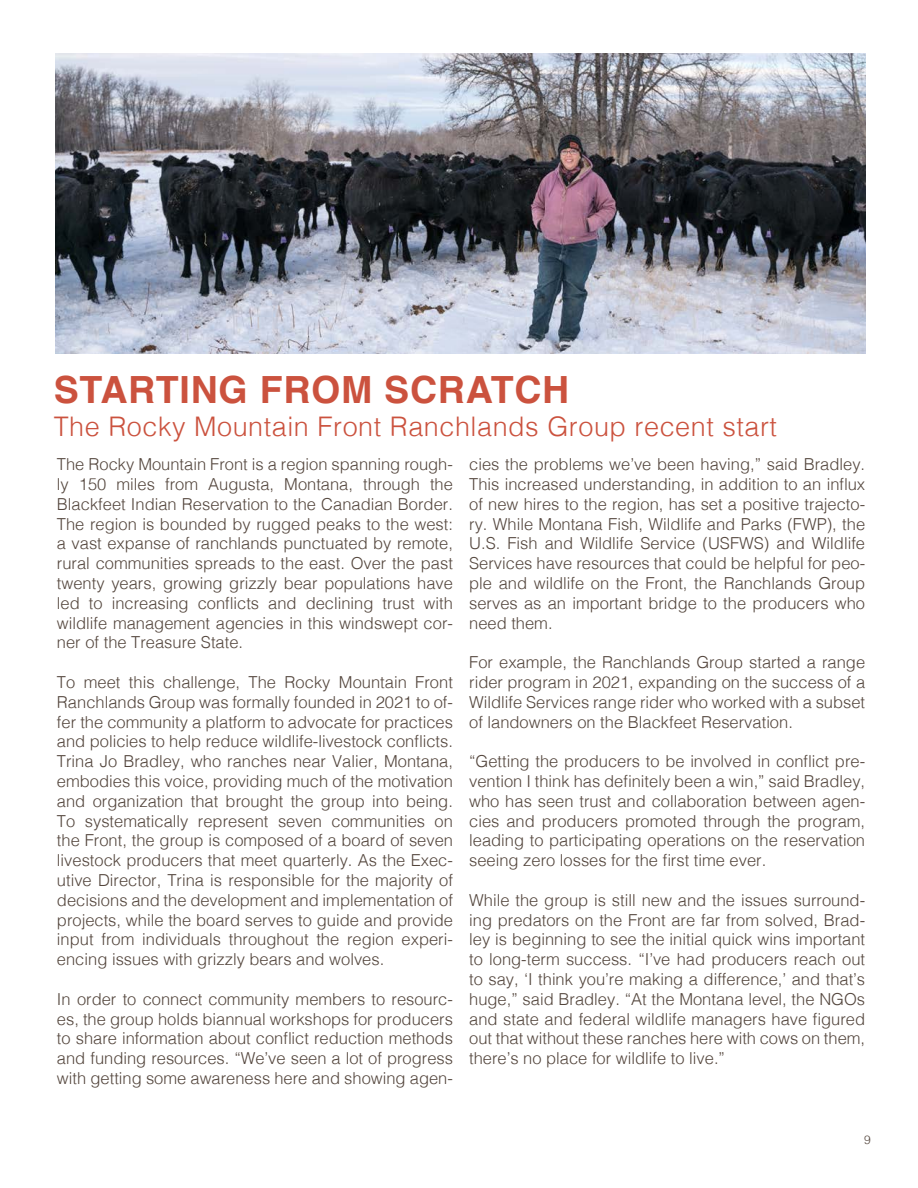
<style>
.page{position:relative;width:918px;height:1188px;background:#fff}
.page>*{position:absolute;margin:0;border:0;box-sizing:border-box;transform-origin:0 0}
.t1{font:700 37.5px "Helvetica";letter-spacing:.02em;color:#cb523e}
.t2{font:300 27px "Helvetica";letter-spacing:.02em;color:#cb523e}
.t3{font:300 16.5px/19.8px "Helvetica";color:#53453c;text-align:justify}
.t4{font:300 12px "Helvetica";color:#53453c}
</style>
<div class="page">
<img style="left:55px;top:53px;width:810px;height:301px">
<p class="t1" style="left:54px;top:367px;width:517px">STARTING FROM SCRATCH</p>
<p class="t2" style="left:54px;top:403px;width:725px">The Rocky Mountain Front Ranchlands Group recent start</p>
<p class="t3" style="left:57px;top:453px;width:398px">The Rocky Mountain Front is a region spanning rough&shy;ly 150 miles from Augusta, Montana, through the Blackfeet Indian Reservation to the Canadian Border.<br>The region is bounded by rugged peaks to the west: a vast expanse of ranchlands punctuated by remote, rural communities spreads to the east. Over the past twenty years, growing grizzly bear populations have led to increasing conflicts and declining trust with wildlife management agencies in this windswept cor&shy;ner of the Treasure State.</p>
<p class="t3" style="left:57px;top:671px;width:398px">To meet this challenge, The Rocky Mountain Front Ranchlands Group was formally founded in 2021 to of&shy;fer the community a platform to advocate for practices and policies to help reduce wildlife-livestock conflicts.<br>Trina Jo Bradley, who ranches near Valier, Montana, embodies this voice, providing much of the motivation and organization that brought the group into being.<br>To systematically represent seven communities on the Front, the group is composed of a board of seven livestock producers that meet quarterly. As the Exec&shy;utive Director, Trina is responsible for the majority of decisions and the development and implementation of projects, while the board serves to guide and provide input from individuals throughout the region experi&shy;encing issues with grizzly bears and wolves.</p>
<p class="t3" style="left:57px;top:988px;width:398px">In order to connect community members to resourc&shy;es, the group holds biannual workshops for producers to share information about conflict reduction methods and funding resources. “We’ve seen a lot of progress with getting some awareness here and showing agen-</p>
<p class="t3" style="left:469px;top:453px;width:398px">cies the problems we’ve been having,” said Bradley.<br>This increased understanding, in addition to an influx of new hires to the region, has set a positive trajecto&shy;ry. While Montana Fish, Wildlife and Parks (FWP), the U.S. Fish and Wildlife Service (USFWS) and Wildlife Services have resources that could be helpful for peo&shy;ple and wildlife on the Front, the Ranchlands Group serves as an important bridge to the producers who need them.</p>
<p class="t3" style="left:469px;top:651px;width:398px">For example, the Ranchlands Group started a range rider program in 2021, expanding on the success of a Wildlife Services range rider who worked with a subset of landowners on the Blackfeet Reservation.</p>
<p class="t3" style="left:469px;top:750px;width:398px">“Getting the producers to be involved in conflict pre&shy;vention I think has definitely been a win,” said Bradley, who has seen trust and collaboration between agen&shy;cies and producers promoted through the program, leading to participating operations on the reservation seeing zero losses for the first time ever.</p>
<p class="t3" style="left:469px;top:889px;width:398px">While the group is still new and the issues surround&shy;ing predators on the Front are far from solved, Brad&shy;ley is beginning to see the initial quick wins important to long-term success. “I’ve had producers reach out to say, ‘I think you’re making a difference,’ and that’s huge,” said Bradley. “At the Montana level, the NGOs and state and federal wildlife managers have figured out that without these ranches here with cows on them, there’s no place for wildlife to live.”</p>
<p class="t4" style="left:864px;top:1130px;width:8px">9</p>
</div>
